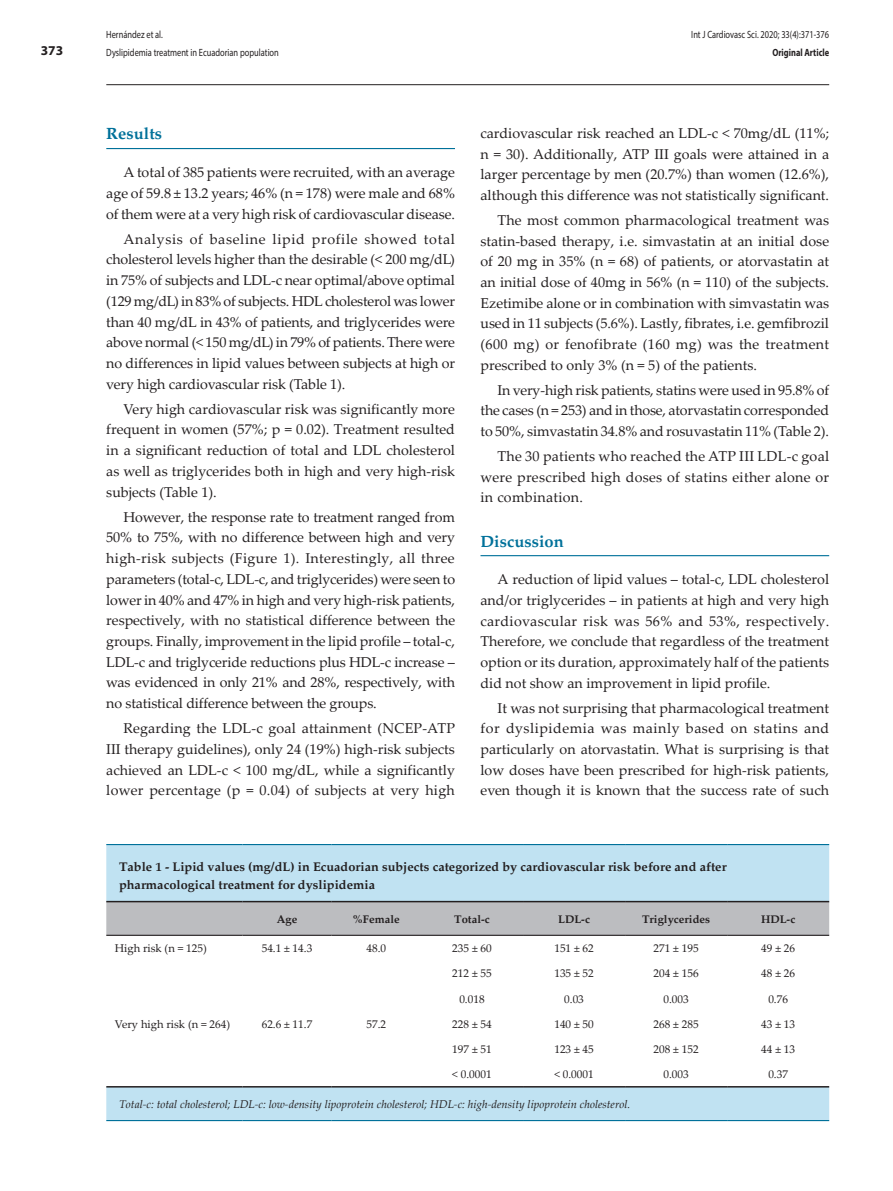
<style>
.page{position:relative;width:893px;height:1191px;background:#fff}
.page>*{position:absolute;margin:0;border:0;box-sizing:border-box;transform-origin:0 0}
.t1{font:700 16.5px "Palatino";color:#00719a}
.t2{font:14.25px/20.7px "Palatino Linotype";color:#231f20;text-align:justify}
.t3{font:700 13.5px "Myriad Pro";color:#231f20}
.t4{font:700 12.75px/18px "Palatino";color:#231f20}
.t5{font:11.25px "Palatino Linotype";color:#231f20}
.t6{font:italic 11.25px "Palatino Linotype";color:#231f20}
.t7{font:700 11.25px "Palatino";color:#231f20}
.t8{font:10.5px/18px "Myriad Pro";color:#231f20;scale:.8 1}
.t9{font:700 10.5px "Myriad Pro";color:#231f20;scale:.8 1}
</style>
<div class="page">
<hr style="left:106px;top:84px;width:723px;height:1px;background:#231f20">
<svg style="left:106px;top:845px;width:723px;height:275px"></svg>
<div style="left:106px;top:902px;width:723px;height:32px;background:#bcbdc0"></div>
<hr style="left:106px;top:844px;width:136px;height:1px;background:#00719a">
<hr style="left:242px;top:844px;width:90px;height:1px;background:#00719a">
<hr style="left:332px;top:844px;width:89px;height:1px;background:#00719a">
<hr style="left:421px;top:844px;width:102px;height:1px;background:#00719a">
<hr style="left:523px;top:844px;width:102px;height:1px;background:#00719a">
<hr style="left:625px;top:844px;width:102px;height:1px;background:#00719a">
<hr style="left:727px;top:844px;width:102px;height:1px;background:#00719a">
<hr style="left:106px;top:901px;width:136px;height:1px;background:#231f20">
<hr style="left:242px;top:901px;width:90px;height:1px;background:#231f20">
<hr style="left:332px;top:901px;width:89px;height:1px;background:#231f20">
<hr style="left:421px;top:901px;width:102px;height:1px;background:#231f20">
<hr style="left:523px;top:901px;width:102px;height:1px;background:#231f20">
<hr style="left:625px;top:901px;width:102px;height:1px;background:#231f20">
<hr style="left:727px;top:901px;width:102px;height:1px;background:#231f20">
<hr style="left:106px;top:1086px;width:136px;height:1px;background:#231f20">
<hr style="left:242px;top:1086px;width:90px;height:1px;background:#231f20">
<hr style="left:332px;top:1086px;width:89px;height:1px;background:#231f20">
<hr style="left:421px;top:1086px;width:102px;height:1px;background:#231f20">
<hr style="left:523px;top:1086px;width:102px;height:1px;background:#231f20">
<hr style="left:625px;top:1086px;width:102px;height:1px;background:#231f20">
<hr style="left:727px;top:1086px;width:102px;height:1px;background:#231f20">
<hr style="left:106px;top:1120px;width:136px;height:1px;background:#00719a">
<hr style="left:242px;top:1120px;width:90px;height:1px;background:#00719a">
<hr style="left:332px;top:1120px;width:89px;height:1px;background:#00719a">
<hr style="left:421px;top:1120px;width:102px;height:1px;background:#00719a">
<hr style="left:523px;top:1120px;width:102px;height:1px;background:#00719a">
<hr style="left:625px;top:1120px;width:102px;height:1px;background:#00719a">
<hr style="left:727px;top:1120px;width:102px;height:1px;background:#00719a">
<hr style="left:106px;top:934px;width:136px;height:2px;background:#231f20">
<hr style="left:242px;top:934px;width:90px;height:2px;background:#231f20">
<hr style="left:332px;top:934px;width:89px;height:2px;background:#231f20">
<hr style="left:421px;top:934px;width:102px;height:2px;background:#231f20">
<hr style="left:523px;top:934px;width:102px;height:2px;background:#231f20">
<hr style="left:625px;top:934px;width:102px;height:2px;background:#231f20">
<hr style="left:727px;top:934px;width:102px;height:2px;background:#231f20">
<hr style="left:106px;top:148px;width:349px;height:1px;background:#00719a">
<hr style="left:480px;top:555px;width:349px;height:1px;background:#00719a">
<p class="t3" style="left:41px;top:42px;width:24px">373</p>
<p class="t8" style="left:106px;top:25px;width:217px">Hernández et al.<br>Dyslipidemia treatment in Ecuadorian population</p>
<p class="t8" style="left:691px;top:25px;width:174px">Int J Cardiovasc Sci. 2020; 33(4):371-376</p>
<p class="t9" style="left:772px;top:45px;width:73px">Original Article</p>
<p class="t1" style="left:106px;top:124px;width:57px">Results</p>
<p class="t2" style="left:106px;top:161px;width:350px;text-indent:17px">A total of 385 patients were recruited, with an average age of 59.8 ± 13.2 years; 46% (n = 178) were male and 68% of them were at a very high risk of cardiovascular disease.</p>
<p class="t2" style="left:106px;top:228px;width:350px;text-indent:17px">Analysis of baseline lipid profile showed total cholesterol levels higher than the desirable (&lt; 200 mg/dL) in 75% of subjects and LDL-c near optimal/above optimal (129 mg/dL) in 83% of subjects. HDL cholesterol was lower than 40 mg/dL in 43% of patients, and triglycerides were above normal (&lt; 150 mg/dL) in 79% of patients. There were no differences in lipid values between subjects at high or very high cardiovascular risk (Table 1).</p>
<p class="t2" style="left:106px;top:398px;width:350px;text-indent:17px">Very high cardiovascular risk was significantly more frequent in women (57%; p = 0.02). Treatment resulted in a significant reduction of total and LDL cholesterol as well as triglycerides both in high and very high-risk subjects (Table 1).</p>
<p class="t2" style="left:106px;top:506px;width:350px;text-indent:17px">However, the response rate to treatment ranged from 50% to 75%, with no difference between high and very high-risk subjects (Figure 1). Interestingly, all three parameters (total-c, LDL-c, and triglycerides) were seen to lower in 40% and 47% in high and very high-risk patients, respectively, with no statistical difference between the groups. Finally, improvement in the lipid profile – total-c, LDL-c and triglyceride reductions plus HDL-c increase – was evidenced in only 21% and 28%, respectively, with no statistical difference between the groups.</p>
<p class="t2" style="left:106px;top:717px;width:350px;text-indent:17px">Regarding the LDL-c goal attainment (NCEP-ATP III therapy guidelines), only 24 (19%) high-risk subjects achieved an LDL-c &lt; 100 mg/dL, while a significantly lower percentage (p = 0.04) of subjects at very high</p>
<p class="t2" style="left:480px;top:122px;width:350px">cardiovascular risk reached an LDL-c &lt; 70mg/dL (11%; n = 30). Additionally, ATP III goals were attained in a larger percentage by men (20.7%) than women (12.6%), although this difference was not statistically significant.</p>
<p class="t2" style="left:480px;top:209px;width:350px;text-indent:17px">The most common pharmacological treatment was statin-based therapy, i.e. simvastatin at an initial dose of 20 mg in 35% (n = 68) of patients, or atorvastatin at an initial dose of 40mg in 56% (n = 110) of the subjects.<br>Ezetimibe alone or in combination with simvastatin was used in 11 subjects (5.6%). Lastly, fibrates, i.e. gemfibrozil (600 mg) or fenofibrate (160 mg) was the treatment prescribed to only 3% (n = 5) of the patients.</p>
<p class="t2" style="left:480px;top:379px;width:350px;text-indent:17px">In very-high risk patients, statins were used in 95.8% of the cases (n = 253) and in those, atorvastatin corresponded to 50%, simvastatin 34.8% and rosuvastatin 11% (Table 2).</p>
<p class="t2" style="left:480px;top:445px;width:350px;text-indent:17px">The 30 patients who reached the ATP III LDL-c goal were prescribed high doses of statins either alone or in combination.</p>
<p class="t1" style="left:480px;top:531px;width:85px">Discussion</p>
<p class="t2" style="left:480px;top:568px;width:350px;text-indent:17px">A reduction of lipid values – total-c, LDL cholesterol and/or triglycerides – in patients at high and very high cardiovascular risk was 56% and 53%, respectively.<br>Therefore, we conclude that regardless of the treatment option or its duration, approximately half of the patients did not show an improvement in lipid profile.</p>
<p class="t2" style="left:480px;top:697px;width:350px;text-indent:17px">It was not surprising that pharmacological treatment for dyslipidemia was mainly based on statins and particularly on atorvastatin. What is surprising is that low doses have been prescribed for high-risk patients, even though it is known that the success rate of such</p>
<p class="t4" style="left:119px;top:857px;width:609px">Table 1 - Lipid values (mg/dL) in Ecuadorian subjects categorized by cardiovascular risk before and after pharmacological treatment for dyslipidemia</p>
<p class="t7" style="left:277px;top:912px;width:22px">Age</p>
<p class="t7" style="left:353px;top:912px;width:48px">%Female</p>
<p class="t7" style="left:454px;top:912px;width:37px">Total-c</p>
<p class="t7" style="left:558px;top:912px;width:33px">LDL-c</p>
<p class="t7" style="left:642px;top:912px;width:70px">Triglycerides</p>
<p class="t7" style="left:761px;top:912px;width:36px">HDL-c</p>
<p class="t5" style="left:115px;top:940px;width:93px">High risk (n = 125)</p>
<p class="t5" style="left:262px;top:940px;width:52px">54.1 ± 14.3</p>
<p class="t5" style="left:366px;top:940px;width:21px">48.0</p>
<p class="t5" style="left:452px;top:940px;width:41px">235 ± 60</p>
<p class="t5" style="left:554px;top:940px;width:41px">151 ± 62</p>
<p class="t5" style="left:654px;top:940px;width:46px">271 ± 195</p>
<p class="t5" style="left:761px;top:940px;width:35px">49 ± 26</p>
<p class="t5" style="left:452px;top:965px;width:41px">212 ± 55</p>
<p class="t5" style="left:554px;top:965px;width:41px">135 ± 52</p>
<p class="t5" style="left:654px;top:965px;width:46px">204 ± 156</p>
<p class="t5" style="left:761px;top:965px;width:35px">48 ± 26</p>
<p class="t5" style="left:459px;top:990px;width:27px">0.018</p>
<p class="t5" style="left:564px;top:990px;width:21px">0.03</p>
<p class="t5" style="left:663px;top:990px;width:27px">0.003</p>
<p class="t5" style="left:768px;top:990px;width:21px">0.76</p>
<p class="t5" style="left:115px;top:1016px;width:117px">Very high risk (n = 264)</p>
<p class="t5" style="left:262px;top:1016px;width:52px">62.6 ± 11.7</p>
<p class="t5" style="left:366px;top:1016px;width:21px">57.2</p>
<p class="t5" style="left:452px;top:1016px;width:41px">228 ± 54</p>
<p class="t5" style="left:554px;top:1016px;width:41px">140 ± 50</p>
<p class="t5" style="left:654px;top:1016px;width:46px">268 ± 285</p>
<p class="t5" style="left:761px;top:1016px;width:35px">43 ± 13</p>
<p class="t5" style="left:452px;top:1041px;width:41px">197 ± 51</p>
<p class="t5" style="left:554px;top:1041px;width:41px">123 ± 45</p>
<p class="t5" style="left:654px;top:1041px;width:46px">208 ± 152</p>
<p class="t5" style="left:761px;top:1041px;width:35px">44 ± 13</p>
<p class="t5" style="left:452px;top:1066px;width:41px">&lt; 0.0001</p>
<p class="t5" style="left:554px;top:1066px;width:41px">&lt; 0.0001</p>
<p class="t5" style="left:663px;top:1066px;width:27px">0.003</p>
<p class="t5" style="left:768px;top:1066px;width:21px">0.37</p>
<p class="t6" style="left:119px;top:1096px;width:513px">Total-c: total cholesterol; LDL-c: low-density lipoprotein cholesterol; HDL-c: high-density lipoprotein cholesterol.</p>
</div>
